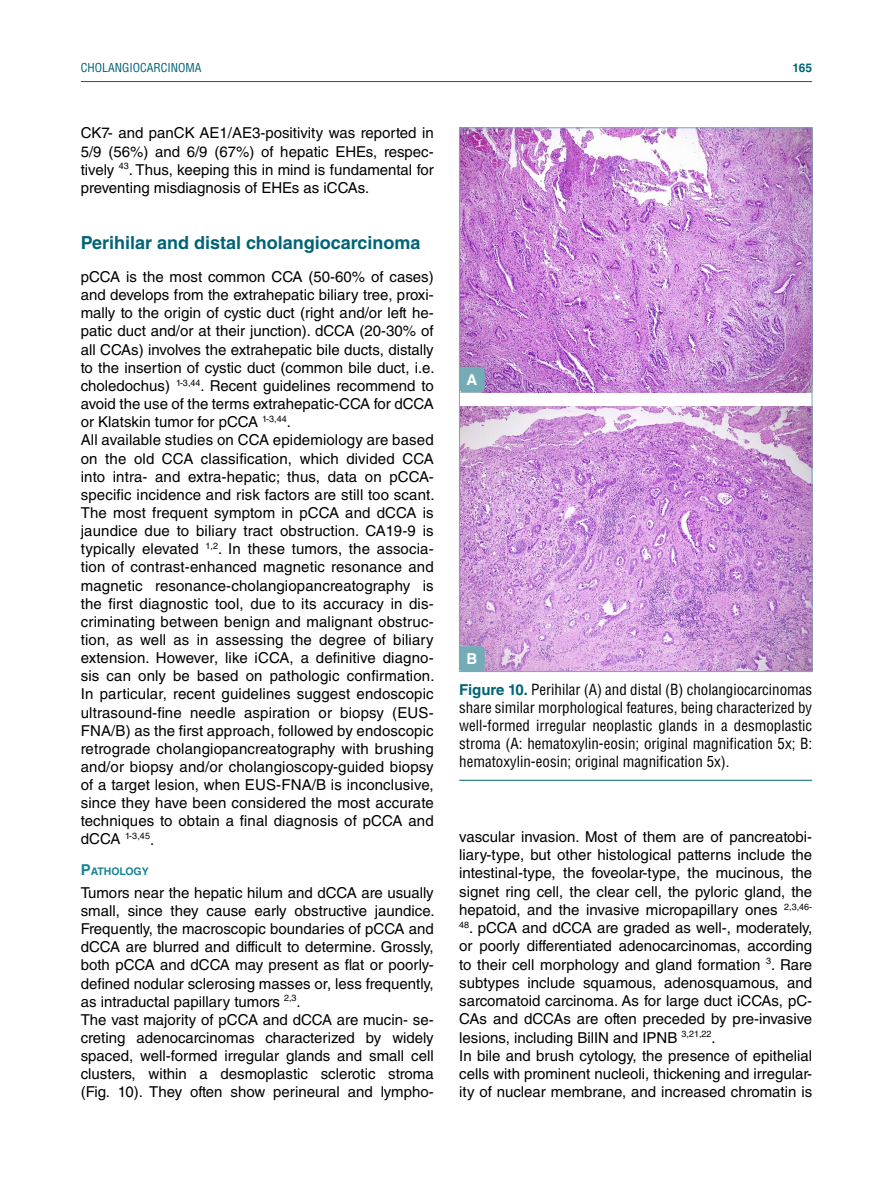
<style>
.page{position:relative;width:893px;height:1191px;background:#fff}
.page>*{position:absolute;margin:0;border:0;box-sizing:border-box;transform-origin:0 0}
.t1{font:700 18px "Helvetica LT Std";color:#006475}
.t2{font:15px/18.1px "Helvetica LT Std";color:#000}
.t3{font:condensed 15px/18px "Helvetica LT Std";color:#000;text-align:justify}
.t4{font:700 15px "Helvetica LT Std";color:#fff}
.t5{font:condensed 12px "Helvetica LT Std";color:#006475}
.t6{font:700 12px "Helvetica LT Std";color:#006475}
.t7{font:700 10.5px "Helvetica LT Std";color:#168595}
.t8{font:9px "Helvetica LT Std";color:#000}
.s1{font-size:15px}
.s2{font-weight:700;font-stretch:normal;color:#006475}
</style>
<div class="page">
<hr style="left:81px;top:81px;width:731px;height:1px;background:#006475">
<img style="left:461px;top:130px;width:349px;height:262px">
<img style="left:461px;top:407px;width:349px;height:263px">
<hr style="left:459px;top:780px;width:353px;height:1px;background:#006475">
<svg style="left:459px;top:367px;width:26px;height:25px"></svg>
<svg style="left:459px;top:646px;width:26px;height:26px"></svg>
<p class="t5" style="left:81px;top:61px;width:122px">CHOLANGIOCARCINOMA</p>
<p class="t6" style="left:792px;top:61px;width:21px">165</p>
<p class="t2" style="left:81px;top:124px;width:354px;text-align:justify">CK7- and panCK AE1/AE3-positivity was reported in 5/9 (56%) and 6/9 (67%) of hepatic EHEs, respec&shy;tively <sup>43</sup>. Thus, keeping this in mind is fundamental for preventing misdiagnosis of EHEs as iCCAs.</p>
<p class="t1" style="left:81px;top:231px;width:341px">Perihilar and distal cholangiocarcinoma</p>
<p class="t2" style="left:81px;top:268px;width:355px">pCCA is the most common CCA (50-60% of cases) and develops from the extrahepatic biliary tree, proxi&shy;mally to the origin of cystic duct (right and/or left he&shy;patic duct and/or at their junction). dCCA (20-30% of all CCAs) involves the extrahepatic bile ducts, distally to the insertion of cystic duct (common bile duct, i.e. choledochus) <sup>1-3,44</sup>. Recent guidelines recommend to avoid the use of the terms extrahepatic-CCA for dCCA or Klatskin tumor for pCCA <sup>1-3,44</sup>.<br>All available studies on CCA epidemiology are based on the old CCA classification, which divided CCA into intra- and extra-hepatic; thus, data on pCCA&shy;specific incidence and risk factors are still too scant.<br>The most frequent symptom in pCCA and dCCA is jaundice due to biliary tract obstruction. CA19-9 is typically elevated <sup>1,2</sup>. In these tumors, the associa&shy;tion of contrast-enhanced magnetic resonance and magnetic resonance-cholangiopancreatography is the first diagnostic tool, due to its accuracy in dis&shy;criminating between benign and malignant obstruc&shy;tion, as well as in assessing the degree of biliary extension. However, like iCCA, a definitive diagno&shy;sis can only be based on pathologic confirmation.<br>In particular, recent guidelines suggest endoscopic ultrasound-fine needle aspiration or biopsy (EUS-FNA/B) as the first approach, followed by endoscopic retrograde cholangiopancreatography with brushing and/or biopsy and/or cholangioscopy-guided biopsy of a target lesion, when EUS-FNA/B is inconclusive, since they have been considered the most accurate techniques to obtain a final diagnosis of pCCA and</p>
<p class="t8" style="left:81px;top:831px;width:75px"><span class="s1">dCCA</span> 1-3,45<span class="s1">.</span></p>
<p class="t7" style="left:81px;top:865px;width:70px"><span class="s1">P</span>ATHOLOGY</p>
<p class="t2" style="left:81px;top:883px;width:355px">Tumors near the hepatic hilum and dCCA are usually small, since they cause early obstructive jaundice.<br>Frequently, the macroscopic boundaries of pCCA and dCCA are blurred and difficult to determine. Grossly, both pCCA and dCCA may present as flat or poorly&shy;defined nodular sclerosing masses or, less frequently, as intraductal papillary tumors <sup>2,3</sup>.<br>The vast majority of pCCA and dCCA are mucin- se&shy;creting adenocarcinomas characterized by widely spaced, well-formed irregular glands and small cell clusters, within a desmoplastic sclerotic stroma (Fig. 10). They often show perineural and lympho-</p>
<p class="t4" style="left:467px;top:371px;width:12px">A</p>
<p class="t4" style="left:467px;top:650px;width:12px">B</p>
<p class="t3" style="left:459px;top:680px;width:354px"><span class="s2">Figure 10.</span> Perihilar (A) and distal (B) cholangiocarcinomas share similar morphological features, being characterized by well-formed irregular neoplastic glands in a desmoplastic stroma (A: hematoxylin-eosin; original magnification 5x; B: hematoxylin-eosin; original magnification 5x).</p>
<p class="t2" style="left:459px;top:827px;width:354px;text-align:justify">vascular invasion. Most of them are of pancreatobi&shy;liary-type, but other histological patterns include the intestinal-type, the foveolar-type, the mucinous, the signet ring cell, the clear cell, the pyloric gland, the hepatoid, and the invasive micropapillary ones <sup>2,3,46-</sup></p>
<p class="t2" style="left:459px;top:918px;width:354px"><sup>48</sup>. pCCA and dCCA are graded as well-, moderately, or poorly differentiated adenocarcinomas, according to their cell morphology and gland formation <sup>3</sup>. Rare subtypes include squamous, adenosquamous, and sarcomatoid carcinoma. As for large duct iCCAs, pC-CAs and dCCAs are often preceded by pre-invasive lesions, including BilIN and IPNB <sup>3,21,22</sup>.<br>In bile and brush cytology, the presence of epithelial cells with prominent nucleoli, thickening and irregular&shy;ity of nuclear membrane, and increased chromatin is</p>
</div>
